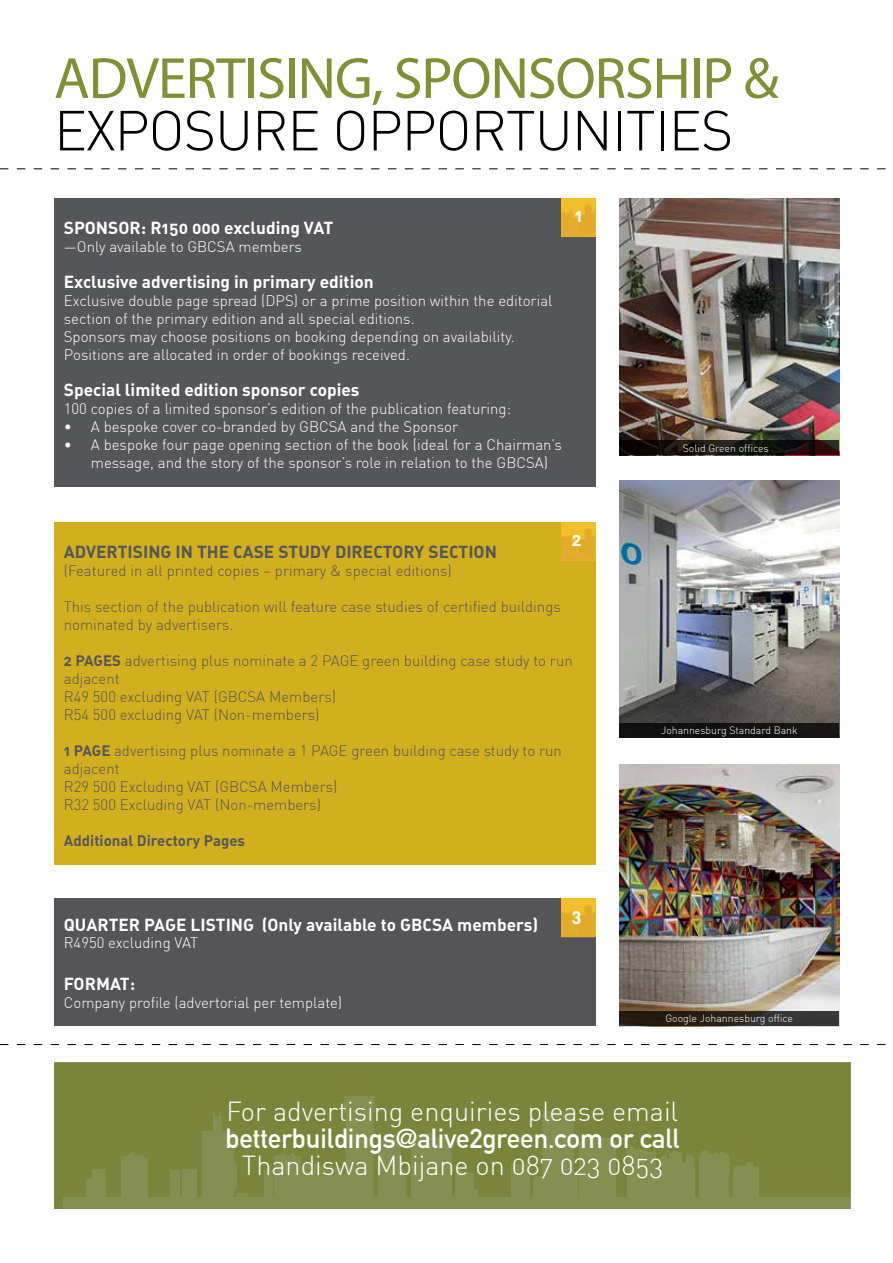
<style>
.page{position:relative;width:893px;height:1263px;background:#fff}
.page>*{position:absolute;margin:0;border:0;box-sizing:border-box;transform-origin:0 0}
.t1{font:58.5px "Myriad Pro";letter-spacing:-.02em;color:#838f37}
.t2{font:300 55.5px "DIN";letter-spacing:-.02em;color:#000}
.t3{font:27px "DIN Light Alternate";color:#fff}
.t4{font:700 27px "DIN Alternate";color:#fff}
.t5{font:18px "DIN Bold Alternate";color:#fff}
.t6{font:17.25px "DIN Bold Alternate";color:#fff}
.t7{font:17.25px "DIN Bold Alternate";color:#55565a}
.t8{font:300 15px/18px "DIN";color:#fff}
.t9{font:300 15px/18px "DIN";color:#55565a}
.t10{font:15px "DIN Bold Alternate";color:#55565a}
.t11{font:300 10.5px "DIN";color:#fff}
.s1{font-family:"DIN Bold Alternate";font-weight:400}
</style>
<div class="page">
<div style="left:54px;top:1062px;width:797px;height:147px;background:#7a853b"></div>
<div style="left:86px;top:1179px;width:14px;height:30px;background:#868f52"></div>
<div style="left:345px;top:1099px;width:30px;height:13px;background:#868f52"></div>
<hr style="left:345px;top:1097px;width:30px;height:1px;background:#c7c6c5">
<svg style="left:346px;top:1097px;width:29px;height:1px"></svg>
<hr style="left:345px;top:1098px;width:30px;height:1px;background:#c7c6c5">
<svg style="left:91px;top:1108px;width:673px;height:89px;background:#7f8944"></svg>
<div style="left:64px;top:1197px;width:787px;height:12px;background:#868f52"></div>
<img style="left:620px;top:198px;width:219px;height:243px">
<svg style="left:620px;top:441px;width:219px;height:14px;background:#17110e"></svg>
<img style="left:620px;top:480px;width:219px;height:243px">
<div style="left:620px;top:723px;width:219px;height:15px;background:#121111"></div>
<img style="left:620px;top:764px;width:219px;height:262px">
<svg style="left:620px;top:1011px;width:219px;height:14px;background:#2c2621"></svg>
<svg style="left:0;top:168px;width:886px;height:1px"></svg>
<svg style="left:0;top:1044px;width:886px;height:1px"></svg>
<div style="left:54px;top:522px;width:541px;height:342px;background:#d2af1f"></div>
<div style="left:561px;top:522px;width:34px;height:38px;background:#f2be2b"></div>
<svg style="left:561px;top:535px;width:34px;height:25px"></svg>
<img style="left:578px;top:528px;width:17px;height:30px">
<div style="left:54px;top:899px;width:541px;height:127px;background:#545459"></div>
<div style="left:561px;top:899px;width:34px;height:38px;background:#f2be2b"></div>
<svg style="left:561px;top:912px;width:34px;height:25px"></svg>
<img style="left:578px;top:905px;width:17px;height:30px">
<div style="left:54px;top:198px;width:541px;height:288px;background:#55565a"></div>
<div style="left:561px;top:198px;width:34px;height:38px;background:#f2be2b"></div>
<svg style="left:561px;top:211px;width:34px;height:25px"></svg>
<img style="left:578px;top:204px;width:17px;height:30px">
<h1 class="t1" style="left:54px;top:42px;width:726px">ADVERTISING, SPONSORSHIP &amp;</h1>
<h2 class="t2" style="left:54px;top:96px;width:681px">EXPOSURE OPPORTUNITIES</h2>
<p class="t6" style="left:64px;top:216px;width:271px">SPONSOR: R150 000 excluding VAT</p>
<p class="t8" style="left:64px;top:237px;width:240px">—Only available to GBCSA members</p>
<p class="t6" style="left:64px;top:270px;width:311px">Exclusive advertising in primary edition</p>
<p class="t8" style="left:64px;top:291px;width:490px">Exclusive double page spread (DPS) or a prime position within the editorial section of the primary edition and all special editions.<br>Sponsors may choose positions on booking depending on availability.<br>Positions are allocated in order of bookings received.</p>
<p class="t6" style="left:64px;top:378px;width:297px">Special limited edition sponsor copies</p>
<p class="t8" style="left:64px;top:399px;width:449px">100 copies of a limited sponsor’s edition of the publication featuring:</p>
<p class="t8" style="left:64px;top:417px;width:396px">• A bespoke cover co-branded by GBCSA and the Sponsor</p>
<p class="t8" style="left:91px;top:435px;width:473px;text-indent:-27px">• A bespoke four page opening section of the book (ideal for a Chairman’s message, and the story of the sponsor’s role in relation to the GBCSA)</p>
<p class="t5" style="left:575px;top:204px;width:9px">1</p>
<p class="t5" style="left:572px;top:527px;width:11px">2</p>
<p class="t7" style="left:64px;top:540px;width:435px">ADVERTISING IN THE CASE STUDY DIRECTORY SECTION</p>
<p class="t9" style="left:64px;top:561px;width:389px">(Featured in all printed copies – primary &amp; special editions)</p>
<p class="t9" style="left:64px;top:597px;width:498px">This section of the publication will feature case studies of certified buildings nominated by advertisers.</p>
<p class="t9" style="left:64px;top:651px;width:510px"><span class="s1">2 PAGES</span> advertising plus nominate a 2 PAGE green building case study to run adjacent<br>R49 500 excluding VAT (GBCSA Members)<br>R54 500 excluding VAT (Non-members)</p>
<p class="t9" style="left:64px;top:741px;width:500px"><span class="s1">1 PAGE</span> advertising plus nominate a 1 PAGE green building case study to run adjacent<br>R29 500 Excluding VAT (GBCSA Members)<br>R32 500 Excluding VAT (Non-members)</p>
<p class="t10" style="left:64px;top:831px;width:183px">Additional Directory Pages</p>
<p class="t6" style="left:64px;top:913px;width:476px">QUARTER PAGE LISTING (Only available to GBCSA members)</p>
<p class="t8" style="left:64px;top:933px;width:136px">R4950 excluding VAT</p>
<p class="t6" style="left:64px;top:972px;width:73px">FORMAT:</p>
<p class="t8" style="left:64px;top:993px;width:280px">Company profile (advertorial per template)</p>
<p class="t5" style="left:572px;top:904px;width:11px">3</p>
<p class="t11" style="left:683px;top:442px;width:88px">Solid Green offices</p>
<p class="t11" style="left:661px;top:724px;width:138px">Johannesburg Standard Bank</p>
<p class="t11" style="left:665px;top:1011px;width:129px">Google Johannesburg office</p>
<h3 class="t3" style="left:226px;top:1095px;width:453px">For advertising enquiries please email</h3>
<h3 class="t4" style="left:225px;top:1118px;width:456px">betterbuildings@alive2green.com or call</h3>
<h3 class="t3" style="left:242px;top:1149px;width:423px">Thandiswa Mbijane on 087 023 0853</h3>
</div>
